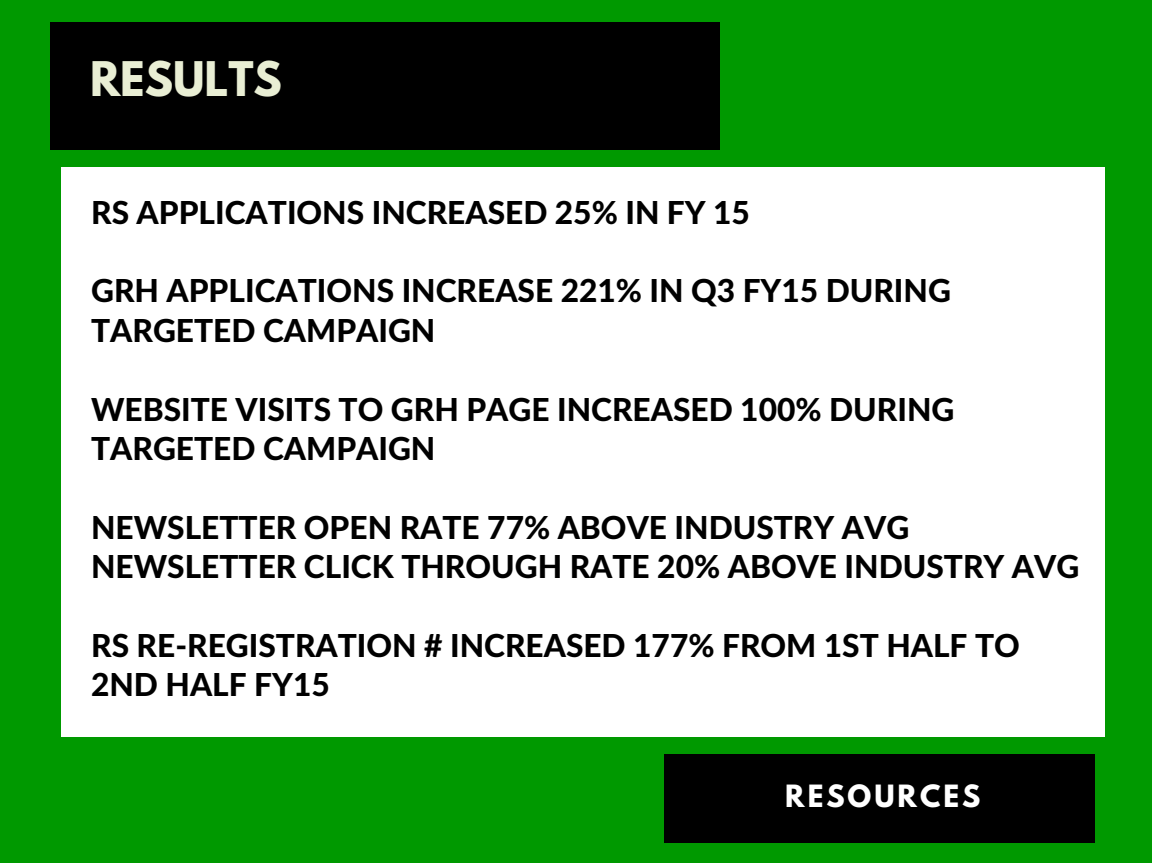
<style>
.page{position:relative;width:1152px;height:863px;background:#fff}
.page>*{position:absolute;margin:0;border:0;box-sizing:border-box;transform-origin:0 0}
.t1{font:700 42.3px "League Spartan";color:#e9eed4}
.t2{font:800 31.65px/39.3px "Lato";color:#000}
.t3{font:700 27.15px "League Spartan";letter-spacing:.11em;color:#fff}
</style>
<div class="page">
<div style="left:0;top:0;width:1152px;height:862px;background:#090"></div>
<div style="left:664px;top:753px;width:430px;height:89px;background:#000"></div>
<div style="left:51px;top:22px;width:669px;height:127px;background:#000"></div>
<div style="left:61px;top:167px;width:1043px;height:570px;background:#fff"></div>
<h1 class="t1" style="left:90px;top:58px;width:194px">RESULTS</h1>
<p class="t2" style="left:91px;top:192px;width:660px">RS APPLICATIONS INCREASED 25% IN FY 15</p>
<p class="t2" style="left:91px;top:270px;width:861px">GRH APPLICATIONS INCREASE 221% IN Q3 FY15 DURING<br>TARGETED CAMPAIGN</p>
<p class="t2" style="left:91px;top:388px;width:865px">WEBSITE VISITS TO GRH PAGE INCREASED 100% DURING<br>TARGETED CAMPAIGN</p>
<p class="t2" style="left:91px;top:507px;width:990px">NEWSLETTER OPEN RATE 77% ABOVE INDUSTRY AVG<br>NEWSLETTER CLICK THROUGH RATE 20% ABOVE INDUSTRY AVG</p>
<p class="t2" style="left:91px;top:625px;width:930px">RS RE‐REGISTRATION # INCREASED 177% FROM 1ST HALF TO<br>2ND HALF FY15</p>
<p class="t3" style="left:785px;top:782px;width:197px">RESOURCES</p>
</div>
